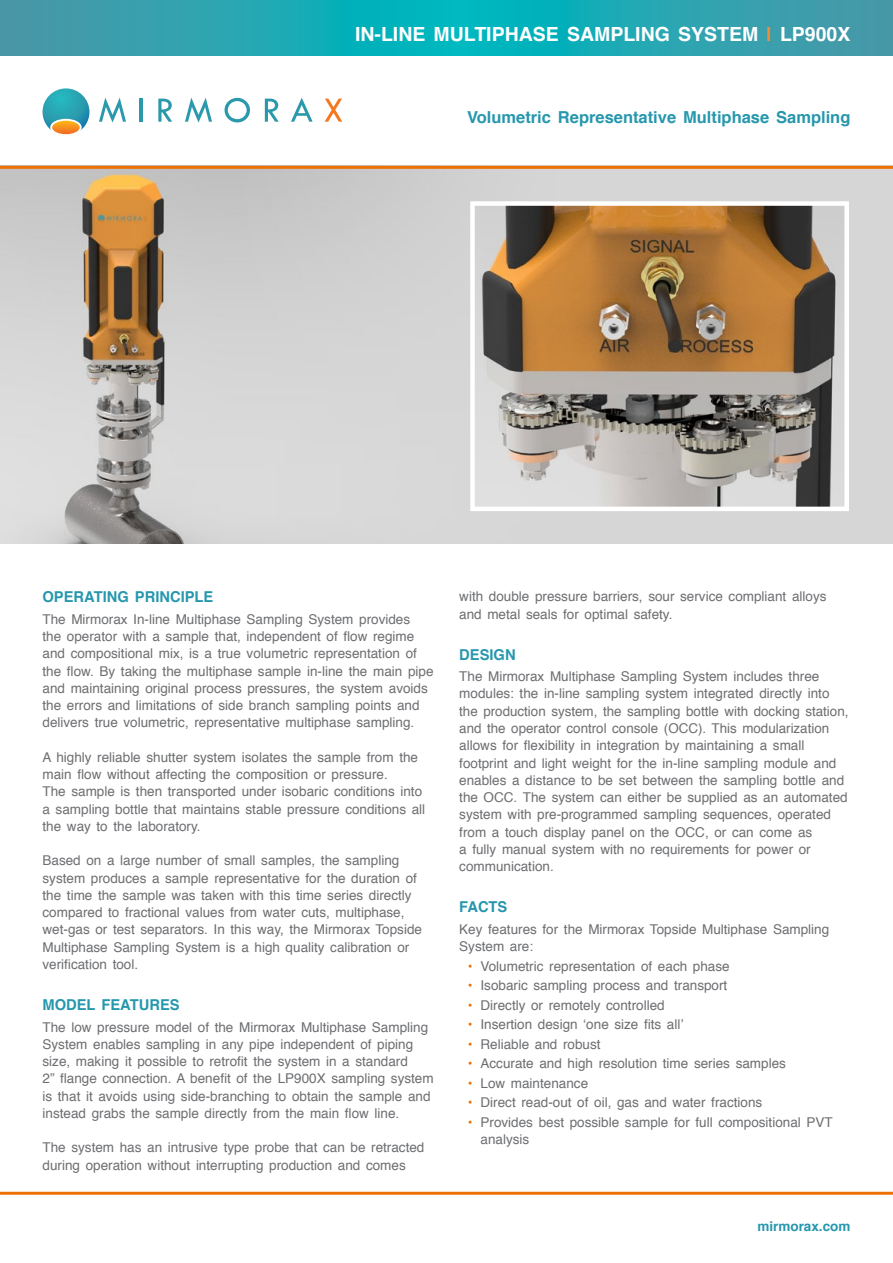
<style>
.page{position:relative;width:893px;height:1263px;background:#fff}
.page>*{position:absolute;margin:0;border:0;box-sizing:border-box;transform-origin:0 0}
.t1{font:700 19.5px "Helvetica";color:#fff}
.t2{font:700 16.5px "Helvetica";color:#2697ad}
.t3{font:700 15px "Helvetica";color:#2697ad}
.t4{font:13.5px/17.2px "Helvetica";color:#6d6e71}
.t5{font:700 13.5px "Helvetica";color:#2697ad}
.s1{color:#f18e35}
.s2{color:#ee7103}
.s3{color:#2498ae}
</style>
<div class="page">
<img style="left:0;top:169px;width:893px;height:375px">
<img style="left:475px;top:206px;width:369px;height:300px">
<div style="left:470px;top:201px;width:379px;height:310px;border:4px solid #fff"></div>
<hr style="left:0;top:166px;width:893px;height:3px;background:#ee7103">
<hr style="left:0;top:1192px;width:893px;height:3px;background:#ee7103">
<svg style="left:99px;top:98px;width:27px;height:25px"></svg>
<hr style="left:139px;top:99px;width:4px;height:23px;background:#2a99ac">
<svg style="left:158px;top:99px;width:14px;height:23px"></svg>
<svg style="left:185px;top:98px;width:27px;height:25px"></svg>
<svg style="left:225px;top:98px;width:25px;height:24px"></svg>
<svg style="left:265px;top:99px;width:14px;height:23px"></svg>
<svg style="left:291px;top:98px;width:22px;height:24px"></svg>
<svg style="left:325px;top:99px;width:17px;height:23px"></svg>
<svg style="left:43px;top:88px;width:46px;height:47px"></svg>
<svg style="left:0;top:0;width:893px;height:56px;background:#24a6b2"></svg>
<h1 class="t1" style="left:355px;top:18px;width:497px">IN-LINE MULTIPHASE SAMPLING SYSTEM <span class="s1">|</span> LP900X</h1>
<p class="t2" style="left:467px;top:104px;width:385px">Volumetric Representative Multiphase Sampling</p>
<p class="t3" style="left:43px;top:585px;width:172px">OPERATING PRINCIPLE</p>
<p class="t4" style="left:43px;top:611px;width:392px">The Mirmorax In-line Multiphase Sampling System provides<br>the operator with a sample that, independent of flow regime and compositional mix, is a true volumetric representation of the flow. By taking the multiphase sample in-line the main pipe and maintaining original process pressures, the system avoids the errors and limitations of side branch sampling points and delivers true volumetric, representative multiphase sampling.</p>
<p class="t4" style="left:43px;top:749px;width:384px">A highly reliable shutter system isolates the sample from the main flow without affecting the composition or pressure.<br>The sample is then transported under isobaric conditions into a sampling bottle that maintains stable pressure conditions all the way to the laboratory.</p>
<p class="t4" style="left:43px;top:852px;width:381px">Based on a large number of small samples, the sampling system produces a sample representative for the duration of the time the sample was taken with this time series directly compared to fractional values from water cuts, multiphase, wet-gas or test separators. In this way, the Mirmorax Topside Multiphase Sampling System is a high quality calibration or verification tool.</p>
<p class="t3" style="left:43px;top:993px;width:139px">MODEL FEATURES</p>
<p class="t4" style="left:43px;top:1019px;width:393px">The low pressure model of the Mirmorax Multiphase Sampling System enables sampling in any pipe independent of piping size, making it possible to retrofit the system in a standard<br>2” flange connection. A benefit of the LP900X sampling system is that it avoids using side-branching to obtain the sample and instead grabs the sample directly from the main flow line.</p>
<p class="t4" style="left:43px;top:1139px;width:383px">The system has an intrusive type probe that can be retracted during operation without interrupting production and comes</p>
<p class="t4" style="left:459px;top:588px;width:369px">with double pressure barriers, sour service compliant alloys and metal seals for optimal safety.</p>
<p class="t3" style="left:459px;top:642px;width:58px">DESIGN</p>
<p class="t4" style="left:459px;top:668px;width:391px">The Mirmorax Multiphase Sampling System includes three modules: the in-line sampling system integrated directly into the production system, the sampling bottle with docking station, and the operator control console (OCC). This modularization allows for flexibility in integration by maintaining a small footprint and light weight for the in-line sampling module and enables a distance to be set between the sampling bottle and the OCC. The system can either be supplied as an automated system with pre-programmed sampling sequences, operated from a touch display panel on the OCC, or can come as<br>a fully manual system with no requirements for power or communication.</p>
<p class="t3" style="left:459px;top:895px;width:50px">FACTS</p>
<p class="t4" style="left:459px;top:921px;width:372px">Key features for the Mirmorax Topside Multiphase Sampling<br>System are:</p>
<p class="t4" style="left:468px;top:957px;width:263px"><span class="s2">•</span> Volumetric representation of each phase</p>
<p class="t4" style="left:468px;top:977px;width:261px"><span class="s2">•</span> Isobaric sampling process and transport</p>
<p class="t4" style="left:468px;top:996px;width:198px"><span class="s2">•</span> Directly or remotely controlled</p>
<p class="t4" style="left:468px;top:1016px;width:217px"><span class="s2">•</span> Insertion design ‘one size fits all’</p>
<p class="t4" style="left:468px;top:1035px;width:134px"><span class="s2">•</span> Reliable and robust</p>
<p class="t4" style="left:468px;top:1055px;width:320px"><span class="s2">•</span> Accurate and high resolution time series samples</p>
<p class="t4" style="left:468px;top:1074px;width:122px"><span class="s2">•</span> Low maintenance</p>
<p class="t4" style="left:468px;top:1094px;width:296px"><span class="s2">•</span> Direct read-out of oil, gas and water fractions</p>
<p class="t4" style="left:480px;top:1113px;width:354px;text-indent:-13px"><span class="s2">•</span> Provides best possible sample for full compositional PVT analysis</p>
<p class="t5" style="left:757px;top:1215px;width:95px">mirmorax<span class="s3">.com</span></p>
</div>
